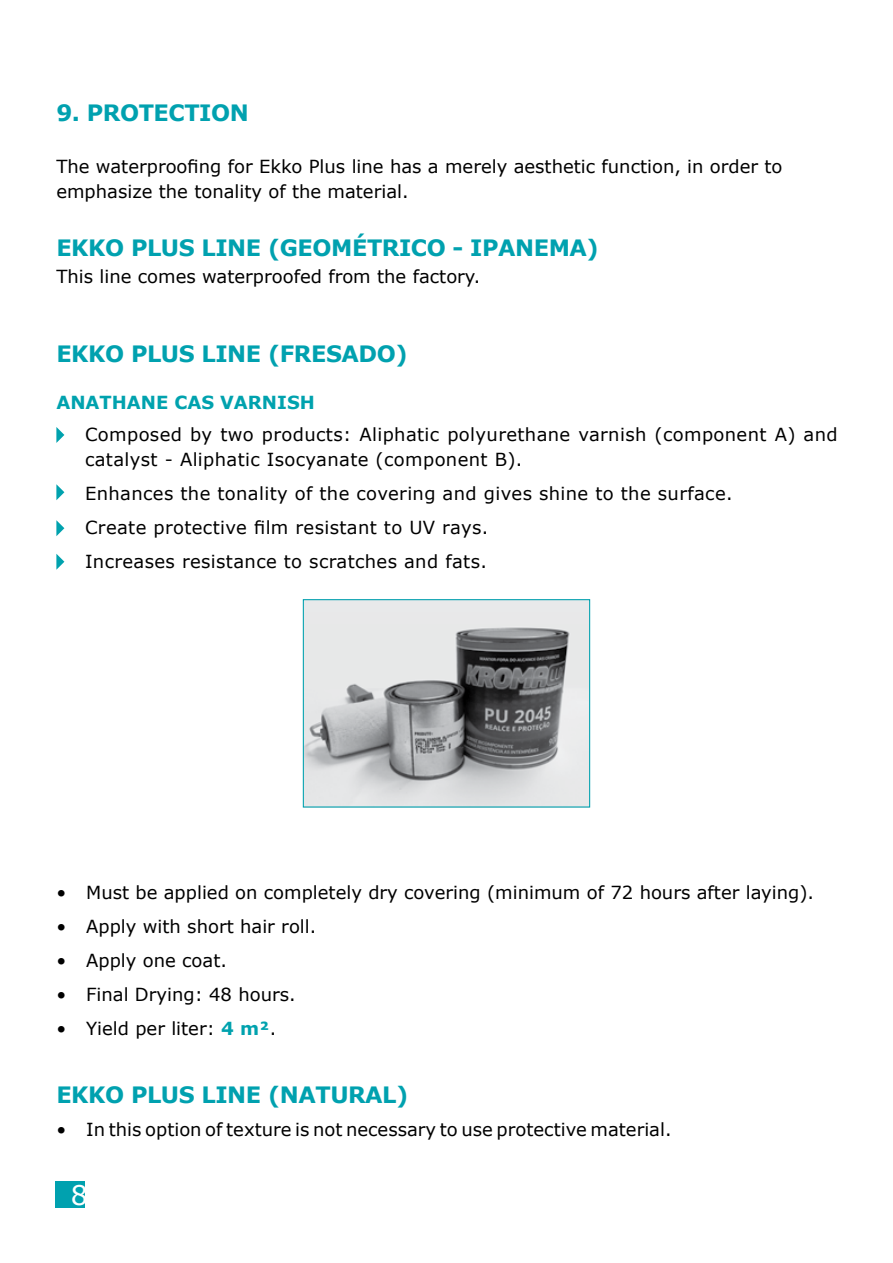
<style>
.page{position:relative;width:893px;height:1263px;background:#fff}
.page>*{position:absolute;margin:0;border:0;box-sizing:border-box;transform-origin:0 0}
.t1{font:27px "Verdana";color:#fff}
.t2{font:700 22.5px "Verdana";letter-spacing:-.02em;color:#00a1af}
.t3{font:18px/25.5px "Verdana";color:#000}
.t4{font:18px/34px "Verdana";letter-spacing:.02em;color:#000}
.t5{font:700 18px "Verdana";color:#00a2ae}
.s1{font-weight:700;color:#00a2ae}
</style>
<div class="page">
<div style="left:55px;top:1181px;width:30px;height:27px;background:#00a1af"></div>
<svg style="left:56px;top:427px;width:8px;height:16px"></svg>
<svg style="left:56px;top:484px;width:8px;height:16px"></svg>
<svg style="left:56px;top:520px;width:8px;height:16px"></svg>
<svg style="left:56px;top:554px;width:8px;height:16px"></svg>
<img style="left:305px;top:601px;width:283px;height:204px">
<div style="left:303px;top:599px;width:287px;height:208px;border:1px solid #00a1af"></div>
<p class="t2" style="left:56px;top:97px;width:194px">9. PROTECTION</p>
<p class="t3" style="left:56px;top:153px;width:728px">The waterproofing for Ekko Plus line has a merely aesthetic function, in order to emphasize the tonality of the material.</p>
<p class="t2" style="left:56px;top:232px;width:161px">EKKO PLUS LINE</p>
<p class="t2" style="left:268px;top:232px;width:115px">(GEOMÉTRI</p>
<p class="t2" style="left:411px;top:232px;width:189px">CO - IPANE MA)</p>
<p class="t3" style="left:56px;top:263px;width:425px">This line comes waterproofed from the factory.</p>
<p class="t2" style="left:56px;top:337px;width:161px">EKKO PLUS LINE</p>
<p class="t2" style="left:268px;top:337px;width:28px">(FRES</p>
<p class="t2" style="left:342px;top:337px;width:68px">ADO)</p>
<p class="t5" style="left:56px;top:390px;width:260px">ANATHANE CAS VARNISH</p>
<p class="t4" style="left:85px;top:421px;width:754px;line-height:25.5px">Composed by two products: Aliphatic polyurethane varnish (component A) and catalyst - Aliphatic Isocyanate (component B).</p>
<p class="t4" style="left:85px;top:476px;width:649px">Enhances the tonality of the covering and gives shine to the surface.<br>Create protective film resistant to UV rays.<br>Increases resistance to scratches and fats.</p>
<p class="t3" style="left:56px;top:879px;width:759px">• Must be applied on completely dry covering (minimum of 72 hours after laying).</p>
<p class="t3" style="left:56px;top:913px;width:261px">• Apply with short hair roll.</p>
<p class="t3" style="left:56px;top:947px;width:172px">• Apply one coat.</p>
<p class="t3" style="left:56px;top:981px;width:241px">• Final Drying: 48 hours.</p>
<p class="t3" style="left:56px;top:1015px;width:222px">• Yield per liter: <span class="s1">4 M²</span>.</p>
<p class="t2" style="left:56px;top:1078px;width:161px">EKKO PLUS LINE</p>
<p class="t2" style="left:268px;top:1078px;width:66px">(NATUR</p>
<p class="t2" style="left:365px;top:1078px;width:45px">AL)</p>
<p class="t3" style="left:56px;top:1116px;width:617px">• In this option of texture is not necessary to use protective material.</p>
<h1 class="t1" style="left:71px;top:1177px;width:19px">8</h1>
</div>
